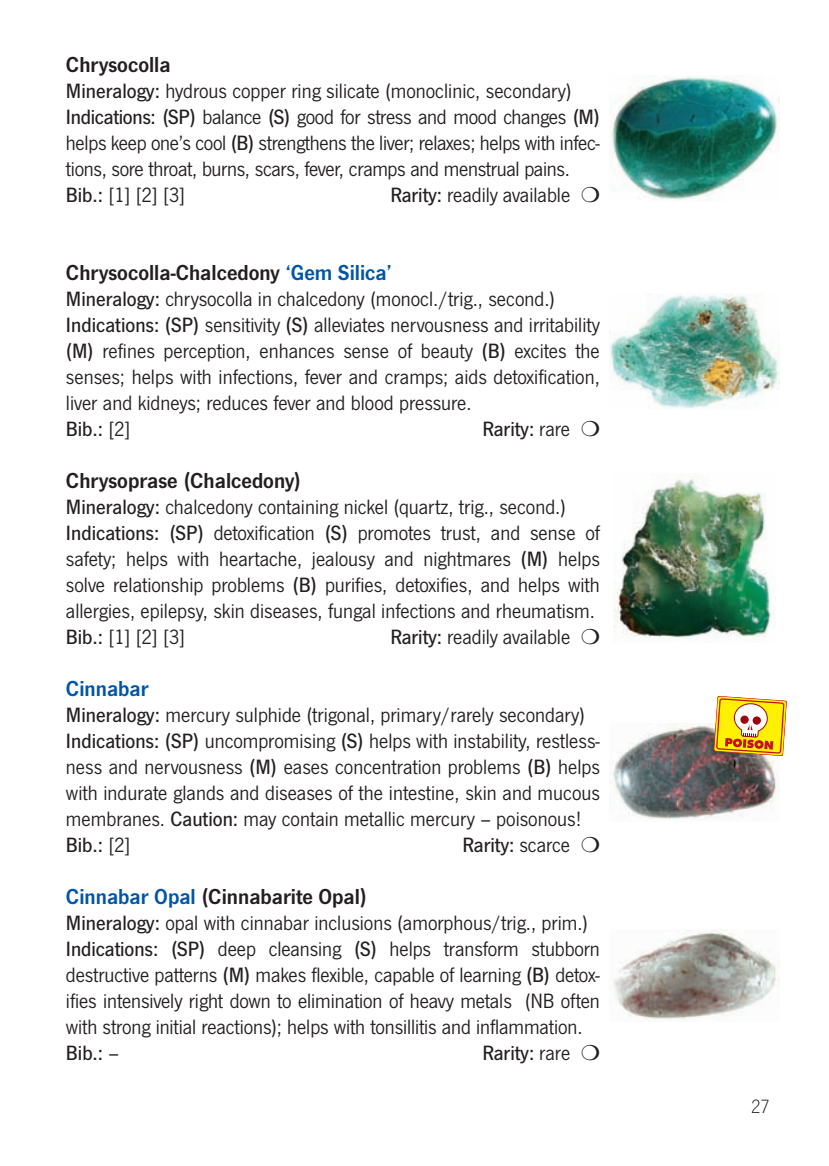
<style>
.page{position:relative;width:829px;height:1166px;background:#fff}
.page>*{position:absolute;margin:0;border:0;box-sizing:border-box;transform-origin:0 0}
.t1{font:600 22.5px "News Gothic T";color:#231f20}
.t2{font:600 22.5px "News Gothic T";color:#0155a7}
.t3{font:21.5px/26px "News Gothic T";color:#231f20}
.t4{font:500 21.5px "News Gothic T";color:#231f20}
.t5{font:300 20px "News Gothic T";color:#231f20}
.s1{font-weight:500}
.s2{color:#0155a7}
.s3{font-weight:400}
</style>
<div class="page">
<img style="left:609px;top:76px;width:178px;height:946px">
<p class="t1" style="left:66px;top:57px;width:106px">Chrysocolla</p>
<p class="t3" style="left:66px;top:80px;width:535px"><span class="s1">Mineralogy:</span> hydrous copper ring silicate (monoclinic, secondary)<br><span class="s1">Indications: (SP)</span> balance <span class="s1">(S)</span> good for stress and mood changes <span class="s1">(M) </span>helps keep one’s cool <span class="s1">(B)</span> strengthens the liver; relaxes; helps with infec&shy;tions, sore throat, burns, scars, fever, cramps and menstrual pains.<br><span class="s1">Bib.:</span> [1] [2] [3]</p>
<p class="t3" style="left:390px;top:184px;width:211px"><span class="s1">Rarity:</span> readily available ❍</p>
<p class="t1" style="left:66px;top:265px;width:327px">Chrysocolla-Chalcedony <span class="s2">‘Gem Silica’</span></p>
<p class="t3" style="left:66px;top:288px;width:535px"><span class="s1">Mineralogy:</span> chrysocolla in chalcedony (monocl./trig., second.)<br><span class="s1">Indications: (SP)</span> sensitivity <span class="s1">(S)</span> alleviates nervousness and irritability <span class="s1">(M)</span> refines perception, enhances sense of beauty <span class="s1">(B)</span> excites the senses; helps with infections, fever and cramps; aids detoxification, liver and kidneys; reduces fever and blood pressure.<br><span class="s1">Bib.:</span> [2]</p>
<p class="t4" style="left:482px;top:422px;width:119px">Rarity: <span class="s3">rare</span> ❍</p>
<p class="t1" style="left:66px;top:473px;width:237px">Chrysoprase (Chalcedony)</p>
<p class="t3" style="left:66px;top:496px;width:535px"><span class="s1">Mineralogy:</span> chalcedony containing nickel (quartz, trig., second.)<br><span class="s1">Indications: (SP)</span> detoxification <span class="s1">(S)</span> promotes trust, and sense of safety; helps with heartache, jealousy and nightmares <span class="s1">(M)</span> helps solve relationship problems <span class="s1">(B)</span> purifies, detoxifies, and helps with allergies, epilepsy, skin diseases, fungal infections and rheumatism.<br><span class="s1">Bib.:</span> [1] [2] [3]</p>
<p class="t3" style="left:390px;top:626px;width:211px"><span class="s1">Rarity:</span> readily available ❍</p>
<p class="t2" style="left:66px;top:681px;width:84px">Cinnabar</p>
<p class="t3" style="left:66px;top:704px;width:535px"><span class="s1">Mineralogy:</span> mercury sulphide (trigonal, primary/rarely secondary)<br><span class="s1">Indications: (SP)</span> uncompromising <span class="s1">(S)</span> helps with instability, restless&shy;ness and nervousness <span class="s1">(M)</span> eases concentration problems <span class="s1">(B)</span> helps with indurate glands and diseases of the intestine, skin and mucous membranes. <span class="s1">Caution:</span> may contain metallic mercury – poisonous!<br><span class="s1">Bib.:</span> [2]</p>
<p class="t4" style="left:462px;top:838px;width:139px">Rarity: <span class="s3">scarce</span> ❍</p>
<p class="t1" style="left:66px;top:889px;width:302px"><span class="s2">Cinnabar Opal</span> (Cinnabarite Opal)</p>
<p class="t3" style="left:66px;top:912px;width:535px"><span class="s1">Mineralogy:</span> opal with cinnabar inclusions (amorphous/trig., prim.)<br><span class="s1">Indications: (SP)</span> deep cleansing <span class="s1">(S)</span> helps transform stubborn destructive patterns <span class="s1">(M)</span> makes flexible, capable of learning <span class="s1">(B)</span> detox&shy;ifies intensively right down to elimination of heavy metals (NB often with strong initial reactions); helps with tonsillitis and inflammation.<br><span class="s1">Bib.:</span> –</p>
<p class="t4" style="left:482px;top:1046px;width:119px">Rarity: <span class="s3">rare</span> ❍</p>
<p class="t5" style="left:750px;top:1099px;width:20px">27</p>
</div>
